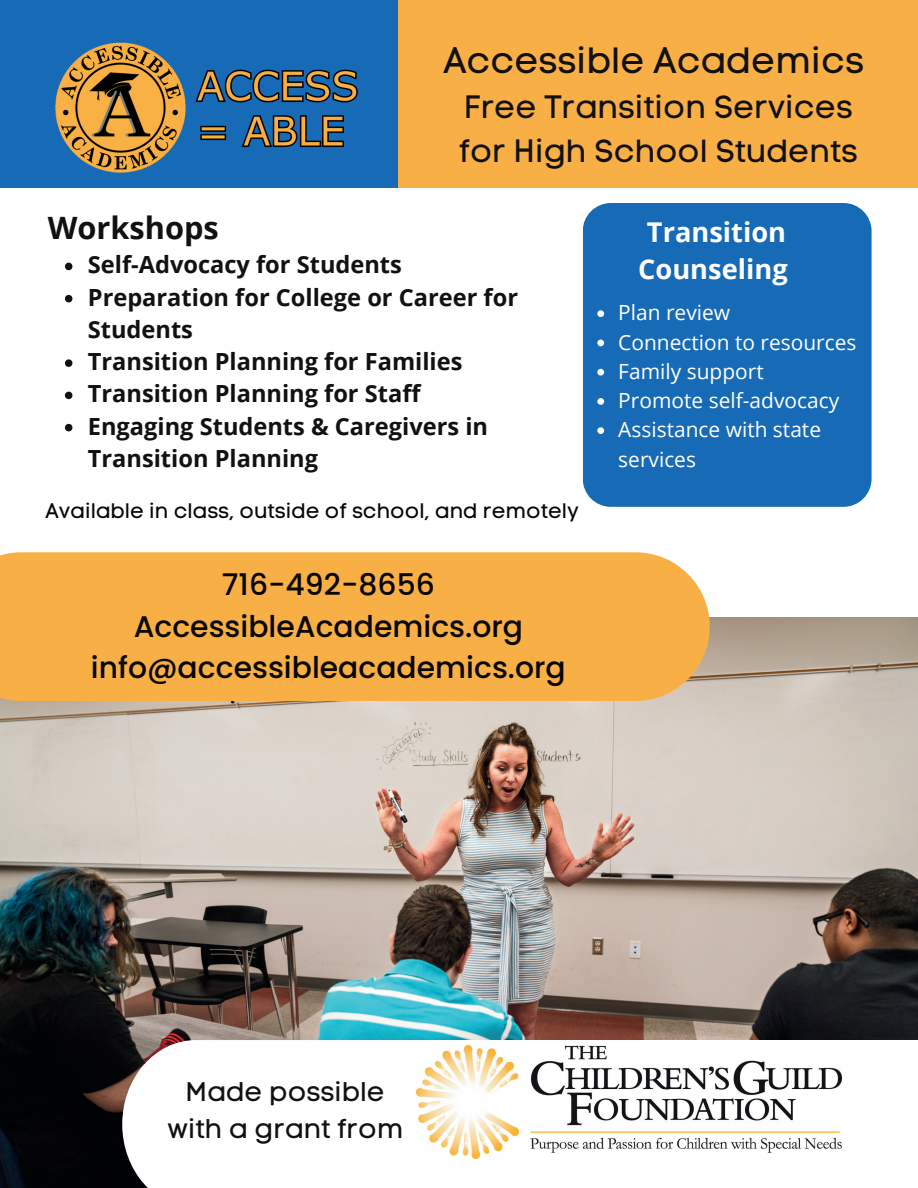
<style>
.page{position:relative;width:918px;height:1188px;background:#fff}
.page>*{position:absolute;margin:0;border:0;box-sizing:border-box;transform-origin:0 0}
.t1{font:36.45px "Code Pro Normal LC";color:#111013}
.t2{font:31.95px/43.8px "Code Pro Normal LC";color:#111013}
.t3{font:700 30.75px "Open Sans";color:#111013}
.t4{font:500 29.85px/41.7px "Poppins";color:#080704;text-align:center}
.t5{font:700 27.3px/37.2px "Open Sans";color:#fff;text-align:center}
.t6{font:27px/37.2px "Code Pro Normal LC";color:#111013;text-align:center}
.t7{font:700 23.55px/32.2px "Open Sans";color:#111013}
.t8{font:21px "Code Pro Normal LC";color:#080704}
.t9{font:20.85px/29.2px "Open Sans";color:#fff}
</style>
<div class="page">
<img style="left:0;top:618px;width:918px;height:570px">
<div style="left:433px;top:1040px;width:485px;height:148px;background:#fff"></div>
<div style="left:0;top:552px;width:710px;height:149px;background:#f8af45"></div>
<div style="left:0;top:0;width:399px;height:188px;background:#176bb6"></div>
<div style="left:583px;top:203px;width:289px;height:304px;background:#176bb6;border-radius:28px"></div>
<div style="left:399px;top:0;width:519px;height:188px;background:#f8af45"></div>
<img style="left:55px;top:42px;width:303px;height:131px">
<svg style="left:122px;top:1040px;width:357px;height:148px"></svg>
<img style="left:417px;top:1046px;width:425px;height:112px">
<svg style="left:65px;top:263px;width:7px;height:7px"></svg>
<svg style="left:65px;top:295px;width:7px;height:7px"></svg>
<svg style="left:65px;top:359px;width:7px;height:8px"></svg>
<svg style="left:65px;top:392px;width:7px;height:7px"></svg>
<svg style="left:65px;top:424px;width:7px;height:7px"></svg>
<svg style="left:597px;top:310px;width:7px;height:7px"></svg>
<svg style="left:597px;top:340px;width:7px;height:6px"></svg>
<svg style="left:597px;top:369px;width:7px;height:7px"></svg>
<svg style="left:597px;top:398px;width:7px;height:7px"></svg>
<svg style="left:597px;top:427px;width:7px;height:7px"></svg>
<h1 class="t1" style="left:444px;top:39px;width:422px">Accessible Academics</h1>
<h2 class="t2" style="left:459px;top:85px;width:401px">Free Transition Services for High School Students</h2>
<h3 class="t3" style="left:48px;top:206px;width:173px">Workshops</h3>
<p class="t7" style="left:88px;top:248px;width:432px">Self-Advocacy for Students<br>Preparation for College or Career for<br>Students<br>Transition Planning for Families<br>Transition Planning for Staff<br>Engaging Students &amp; Caregivers in<br>Transition Planning</p>
<p class="t8" style="left:45px;top:499px;width:535px">Available in class, outside of school, and remotely</p>
<p class="t4" style="left:91px;top:564px;width:476px">716-492-8656<br>AccessibleAcademics.org info@accessibleacademics.org</p>
<p class="t5" style="left:638px;top:213px;width:151px">Transition<br>Counseling</p>
<p class="t9" style="left:618px;top:298px;width:240px">Plan review<br>Connection to resources<br>Family support<br>Promote self-advocacy<br>Assistance with state services</p>
<p class="t6" style="left:167px;top:1073px;width:238px">Made possible with a grant from</p>
</div>
